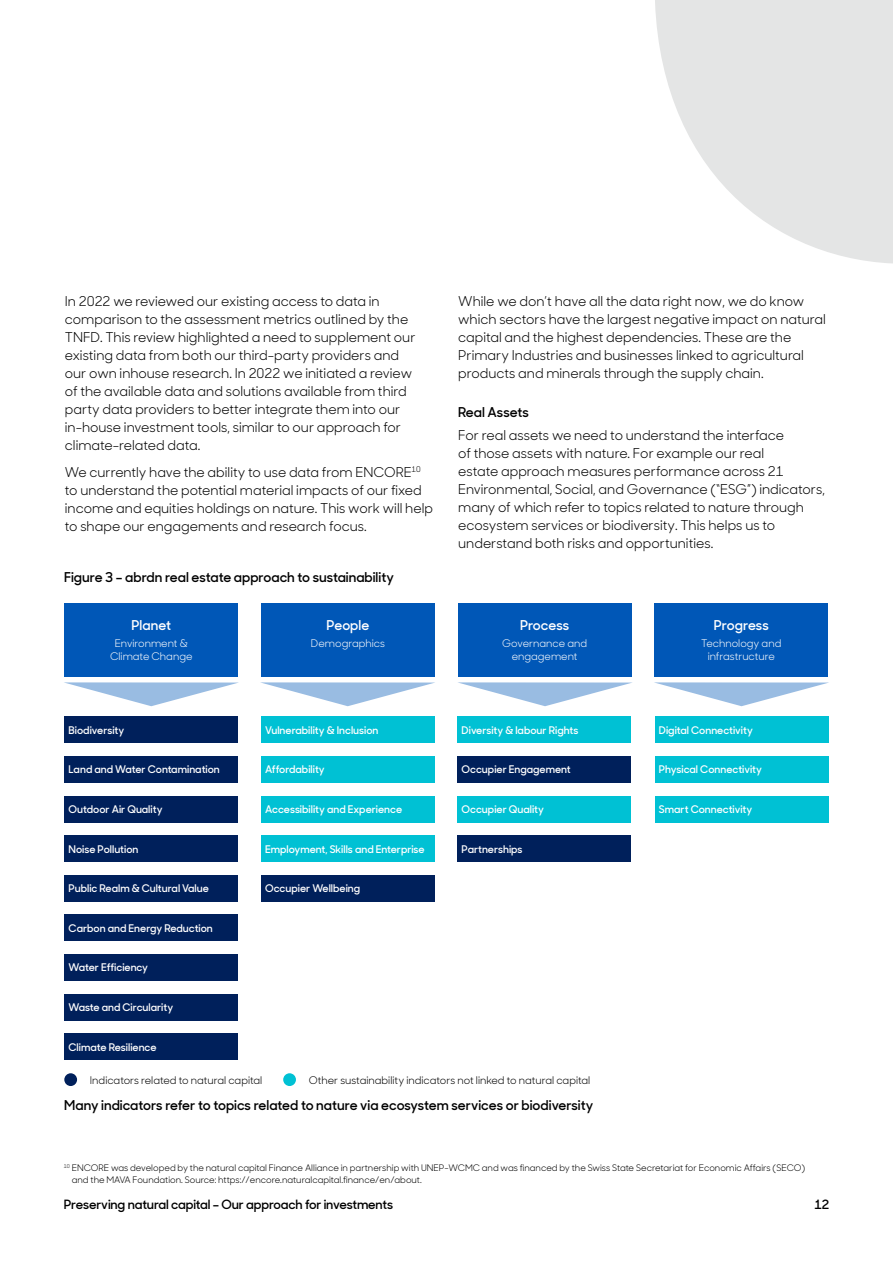
<style>
.page{position:relative;width:893px;height:1263px;background:#fff}
.page>*{position:absolute;margin:0;border:0;box-sizing:border-box;transform-origin:0 0}
.t1{font:13.5px/18px "Sharp Sans Display No 1";color:#000}
.t2{font:600 13.5px "Sharp Sans Display No 1";color:#000}
.t3{font:600 13.5px "Sharp Sans Display No 1";color:#fff}
.t4{font:600 12.75px "Sharp Sans Display No 1";letter-spacing:-.01em;color:#000}
.t5{font:600 10.5px "Sharp Sans Display No 1";color:#fff}
.t6{font:10.5px/12.8px "Sharp Sans Display No 1";color:#fff;text-align:center}
.t7{font:10.5px "Sharp Sans Display No 1";color:#000}
.t8{font:9px/11.2px "Sharp Sans Display No 1";color:#000}
</style>
<div class="page">
<svg style="left:655px;top:0;width:238px;height:264px;fill:#e4e5e5"></svg>
<svg style="left:64px;top:682px;width:175px;height:24px"></svg>
<svg style="left:458px;top:682px;width:174px;height:24px"></svg>
<svg style="left:260px;top:682px;width:175px;height:24px"></svg>
<svg style="left:654px;top:682px;width:175px;height:24px"></svg>
<div style="left:64px;top:603px;width:174px;height:74px;background:#0057b7"></div>
<div style="left:261px;top:603px;width:174px;height:74px;background:#0057b7"></div>
<div style="left:458px;top:603px;width:174px;height:74px;background:#0057b7"></div>
<div style="left:654px;top:603px;width:174px;height:74px;background:#0057b7"></div>
<div style="left:64px;top:717px;width:174px;height:26px;background:#00205b"></div>
<div style="left:261px;top:717px;width:174px;height:26px;background:#00c1d4"></div>
<div style="left:457px;top:717px;width:174px;height:26px;background:#00c1d4"></div>
<div style="left:655px;top:717px;width:173px;height:26px;background:#00c1d4"></div>
<div style="left:64px;top:756px;width:174px;height:26px;background:#00205b"></div>
<div style="left:261px;top:756px;width:174px;height:26px;background:#00c1d4"></div>
<div style="left:457px;top:756px;width:174px;height:26px;background:#00205b"></div>
<div style="left:655px;top:756px;width:173px;height:26px;background:#00c1d4"></div>
<div style="left:64px;top:796px;width:174px;height:26px;background:#00205b"></div>
<div style="left:261px;top:796px;width:174px;height:26px;background:#00c1d4"></div>
<div style="left:457px;top:796px;width:174px;height:26px;background:#00c1d4"></div>
<div style="left:655px;top:796px;width:173px;height:26px;background:#00c1d4"></div>
<div style="left:64px;top:836px;width:174px;height:26px;background:#00205b"></div>
<div style="left:261px;top:836px;width:174px;height:26px;background:#00c1d4"></div>
<div style="left:457px;top:836px;width:174px;height:26px;background:#00205b"></div>
<div style="left:64px;top:875px;width:174px;height:26px;background:#00205b"></div>
<div style="left:261px;top:875px;width:174px;height:26px;background:#00205b"></div>
<div style="left:64px;top:915px;width:174px;height:26px;background:#00205b"></div>
<div style="left:64px;top:954px;width:174px;height:26px;background:#00205b"></div>
<div style="left:64px;top:994px;width:174px;height:26px;background:#00205b"></div>
<div style="left:64px;top:1034px;width:174px;height:26px;background:#00205b"></div>
<div style="left:64px;top:1073px;width:13px;height:13px;background:#00205b;border-radius:50%"></div>
<div style="left:283px;top:1073px;width:13px;height:13px;background:#00c1d4;border-radius:50%"></div>
<p class="t1" style="left:65px;top:291px;width:352px">In 2022 we reviewed our existing access to data in comparison to the assessment metrics outlined by the TNFD. This review highlighted a need to supplement our existing data from both our third-party providers and our own inhouse research. In 2022 we initiated a review of the available data and solutions available from third party data providers to better integrate them into our in-house investment tools, similar to our approach for climate-related data.</p>
<p class="t1" style="left:65px;top:462px;width:370px">We currently have the ability to use data from ENCORE<sup>10 </sup>to understand the potential material impacts of our fixed income and equities holdings on nature. This work will help to shape our engagements and research focus.</p>
<p class="t2" style="left:64px;top:567px;width:331px">Figure 3 – abrdn real estate approach to sustainability</p>
<p class="t3" style="left:132px;top:615px;width:41px">Planet</p>
<p class="t6" style="left:110px;top:636px;width:84px">Environment &amp;<br>Climate Change</p>
<p class="t3" style="left:327px;top:615px;width:44px">People</p>
<p class="t6" style="left:311px;top:636px;width:76px">Demographics</p>
<p class="t1" style="left:458px;top:291px;width:369px">While we don’t have all the data right now, we do know which sectors have the largest negative impact on natural capital and the highest dependencies. These are the Primary Industries and businesses linked to agricultural products and minerals through the supply chain.</p>
<p class="t2" style="left:458px;top:402px;width:72px">Real Assets</p>
<p class="t1" style="left:458px;top:425px;width:368px">For real assets we need to understand the interface<br>of those assets with nature. For example our real<br>estate approach measures performance across 21<br>Environmental, Social, and Governance (“ESG”) indicators, many of which refer to topics related to nature through ecosystem services or biodiversity. This helps us to understand both risks and opportunities.</p>
<p class="t3" style="left:520px;top:615px;width:51px">Process</p>
<p class="t6" style="left:502px;top:636px;width:86px">Governance and engagement</p>
<p class="t3" style="left:714px;top:615px;width:56px">Progress</p>
<p class="t6" style="left:701px;top:636px;width:82px">Technology and infrastructure</p>
<p class="t5" style="left:69px;top:722px;width:57px">Biodiversity</p>
<p class="t5" style="left:265px;top:722px;width:115px">Vulnerability &amp; Inclusion</p>
<p class="t5" style="left:462px;top:722px;width:118px">Diversity &amp; labour Rights</p>
<p class="t5" style="left:659px;top:722px;width:95px">Digital Connectivity</p>
<p class="t5" style="left:69px;top:761px;width:153px">Land and Water Contamination</p>
<p class="t5" style="left:265px;top:761px;width:61px">Affordability</p>
<p class="t5" style="left:462px;top:761px;width:111px">Occupier Engagement</p>
<p class="t5" style="left:659px;top:761px;width:105px">Physical Connectivity</p>
<p class="t5" style="left:69px;top:801px;width:95px">Outdoor Air Quality</p>
<p class="t5" style="left:265px;top:801px;width:139px">Accessibility and Experience</p>
<p class="t5" style="left:462px;top:801px;width:84px">Occupier Quality</p>
<p class="t5" style="left:659px;top:801px;width:95px">Smart Connectivity</p>
<p class="t5" style="left:69px;top:841px;width:71px">Noise Pollution</p>
<p class="t5" style="left:265px;top:841px;width:161px">Employment, Skills and Enterprise</p>
<p class="t5" style="left:462px;top:841px;width:62px">Partnerships</p>
<p class="t5" style="left:69px;top:880px;width:142px">Public Realm &amp; Cultural Value</p>
<p class="t5" style="left:265px;top:880px;width:97px">Occupier Wellbeing</p>
<p class="t5" style="left:69px;top:920px;width:146px">Carbon and Energy Reduction</p>
<p class="t5" style="left:69px;top:959px;width:81px">Water Efficiency</p>
<p class="t5" style="left:69px;top:999px;width:106px">Waste and Circularity</p>
<p class="t5" style="left:69px;top:1039px;width:90px">Climate Resilience</p>
<p class="t7" style="left:90px;top:1071px;width:174px">Indicators related to natural capital</p>
<p class="t7" style="left:309px;top:1071px;width:283px">Other sustainability indicators not linked to natural capital</p>
<p class="t2" style="left:64px;top:1094px;width:530px">Many indicators refer to topics related to nature via ecosystem services or biodiversity</p>
<p class="t8" style="left:72px;top:1162px;width:735px;text-indent:-8px"><sup>10</sup> ENCORE was developed by the natural capital Finance Alliance in partnership with UNEP-WCMC and was financed by the Swiss State Secretariat for Economic Affairs (SECO) and the MAVA Foundation. Source: https://encore.naturalcapital.finance/en/about.</p>
<p class="t4" style="left:64px;top:1194px;width:331px">Preserving natural capital – Our approach for investments</p>
<p class="t4" style="left:814px;top:1194px;width:16px">12</p>
</div>
